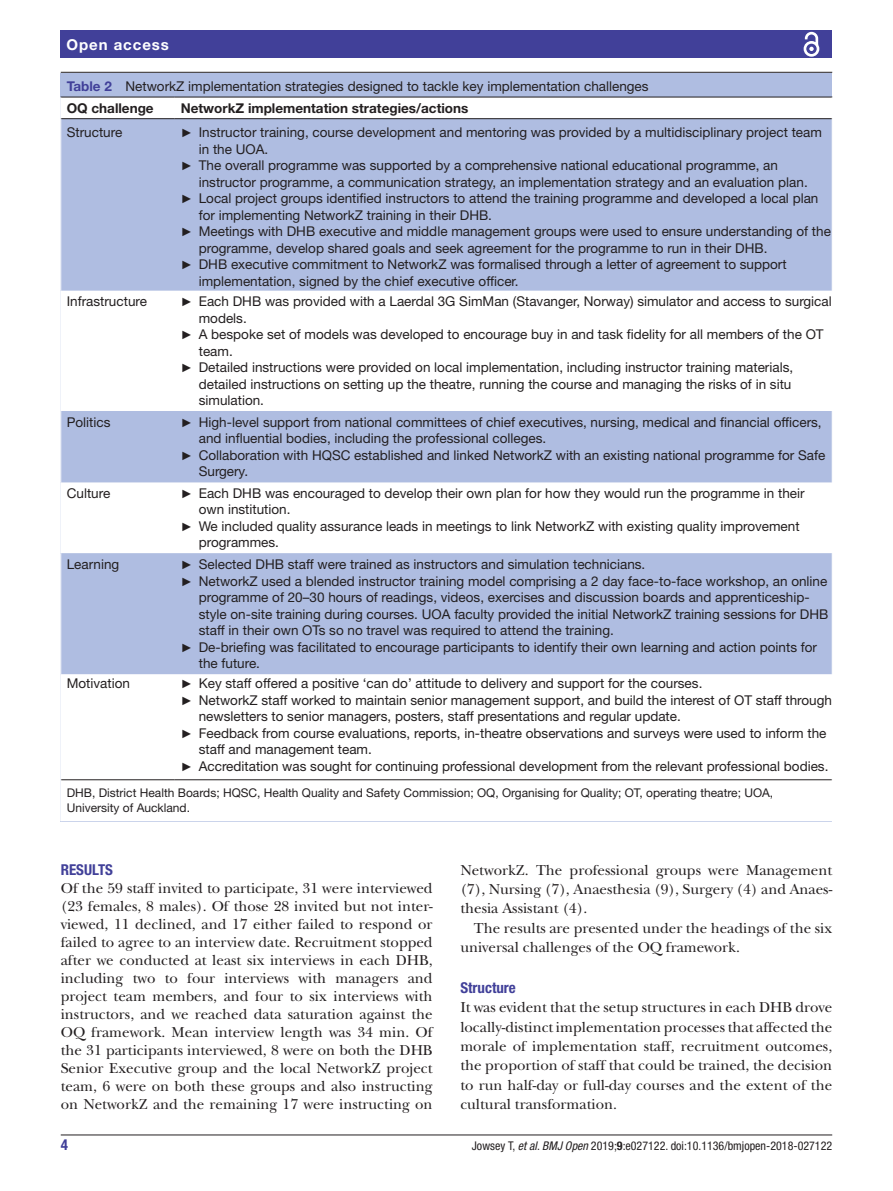
<style>
.page{position:relative;width:893px;height:1191px;background:#fff}
.page>*{position:absolute;margin:0;border:0;box-sizing:border-box;transform-origin:0 0}
.t1{font:15px/18px "New Baskerville";color:#231f20;text-align:justify}
.t2{font:700 condensed 15px "Helvetica Neue LT Std";color:#414099}
.t3{font:700 15px "Helvetica Neue LT Std";letter-spacing:.065em;color:#fff}
.t4{font:13.5px/22px "Helvetica Neue LT Std";color:#231f20}
.t5{font:700 13.5px "Helvetica Neue LT Std";color:#231f20}
.t6{font:12px/15px "Helvetica Neue LT Std";color:#231f20}
.t7{font:condensed 12px "Helvetica Neue LT Std";color:#231f20}
.s1{font-weight:700;color:#414099}
.s2{font-weight:700}
.s3{font-family:"Arial";font-size:12px}
.s4{font-style:italic}
</style>
<div class="page">
<hr style="left:61px;top:1134px;width:771px;height:1px;background:#231f20">
<div style="left:61px;top:31px;width:771px;height:27px;background:#414099"></div>
<svg style="left:803px;top:31px;width:17px;height:26px"></svg>
<div style="left:61px;top:73px;width:771px;height:748px;background:#afbde1"></div>
<hr style="left:61px;top:72px;width:771px;height:1px;background:#231f20">
<div style="left:61px;top:98px;width:771px;height:723px;background:#fff"></div>
<svg style="left:61px;top:119px;width:771px;height:555px"></svg>
<hr style="left:61px;top:97px;width:114px;height:1px;background:#231f20">
<hr style="left:61px;top:118px;width:114px;height:1px;background:#231f20">
<hr style="left:175px;top:97px;width:657px;height:1px;background:#231f20">
<hr style="left:175px;top:118px;width:657px;height:1px;background:#231f20">
<hr style="left:175px;top:779px;width:657px;height:1px;background:#231f20">
<hr style="left:61px;top:779px;width:114px;height:1px;background:#231f20">
<svg style="left:60px;top:97px;width:1px;height:22px"></svg>
<hr style="left:67px;top:811px;width:765px;height:2px;background:#fff">
<p class="t3" style="left:66px;top:35px;width:104px">Open access</p>
<p class="t4" style="left:67px;top:75px;width:583px"><span class="s1">Table 2</span> NetworkZ implementation strategies designed to tackle key implementation challenges<br><span class="s2">OQ challenge</span></p>
<p class="t5" style="left:181px;top:99px;width:289px">NetworkZ implementation strategies/actions</p>
<p class="t4" style="left:67px;top:121px;width:57px">Structure</p>
<p class="t4" style="left:181px;top:121px;width:643px"><span class="s3">►</span> Instructor training, course development and mentoring was provided by a multidisciplinary project team</p>
<p class="t4" style="left:199px;top:138px;width:71px">in the UOA.</p>
<p class="t4" style="left:181px;top:154px;width:599px"><span class="s3">►</span> The overall programme was supported by a comprehensive national educational programme, an</p>
<p class="t4" style="left:199px;top:171px;width:610px">instructor programme, a communication strategy, an implementation strategy and an evaluation plan.</p>
<p class="t4" style="left:181px;top:187px;width:639px"><span class="s3">►</span> Local project groups identified instructors to attend the training programme and developed a local plan</p>
<p class="t4" style="left:199px;top:204px;width:295px">for implementing NetworkZ training in their DHB.</p>
<p class="t4" style="left:181px;top:220px;width:652px"><span class="s3">►</span> Meetings with DHB executive and middle management groups were used to ensure understanding of the</p>
<p class="t4" style="left:199px;top:237px;width:570px">programme, develop shared goals and seek agreement for the programme to run in their DHB.</p>
<p class="t4" style="left:181px;top:253px;width:607px"><span class="s3">►</span> DHB executive commitment to NetworkZ was formalised through a letter of agreement to support</p>
<p class="t4" style="left:199px;top:270px;width:321px">implementation, signed by the chief executive officer.</p>
<p class="t4" style="left:67px;top:290px;width:82px">Infrastructure</p>
<p class="t4" style="left:181px;top:290px;width:652px"><span class="s3">►</span> Each DHB was provided with a Laerdal 3G SimMan (Stavanger, Norway) simulator and access to surgical</p>
<p class="t4" style="left:199px;top:306px;width:50px">models.</p>
<p class="t4" style="left:181px;top:323px;width:644px"><span class="s3">►</span> A bespoke set of models was developed to encourage buy in and task fidelity for all members of the OT</p>
<p class="t4" style="left:199px;top:339px;width:36px">team.</p>
<p class="t4" style="left:181px;top:356px;width:614px"><span class="s3">►</span> Detailed instructions were provided on local implementation, including instructor training materials,</p>
<p class="t4" style="left:199px;top:372px;width:594px">detailed instructions on setting up the theatre, running the course and managing the risks of in situ</p>
<p class="t4" style="left:199px;top:389px;width:67px">simulation.</p>
<p class="t4" style="left:67px;top:411px;width:45px">Politics</p>
<p class="t4" style="left:181px;top:411px;width:642px"><span class="s3">►</span> High-level support from national committees of chief executives, nursing, medical and financial officers,</p>
<p class="t4" style="left:199px;top:427px;width:349px">and influential bodies, including the professional colleges.</p>
<p class="t4" style="left:181px;top:444px;width:646px"><span class="s3">►</span> Collaboration with HQSC established and linked NetworkZ with an existing national programme for Safe</p>
<p class="t4" style="left:199px;top:460px;width:51px">Surgery.</p>
<p class="t4" style="left:67px;top:482px;width:45px">Culture</p>
<p class="t4" style="left:181px;top:482px;width:625px"><span class="s3">►</span> Each DHB was encouraged to develop their own plan for how they would run the programme in their</p>
<p class="t4" style="left:199px;top:498px;width:93px">own institution.</p>
<p class="t4" style="left:181px;top:515px;width:620px"><span class="s3">►</span> We included quality assurance leads in meetings to link NetworkZ with existing quality improvement</p>
<p class="t4" style="left:199px;top:531px;width:82px">programmes.</p>
<p class="t4" style="left:67px;top:553px;width:54px">Learning</p>
<p class="t4" style="left:181px;top:553px;width:466px"><span class="s3">►</span> Selected DHB staff were trained as instructors and simulation technicians.</p>
<p class="t4" style="left:181px;top:569px;width:648px"><span class="s3">►</span> NetworkZ used a blended instructor training model comprising a 2 day face-to-face workshop, an online</p>
<p class="t4" style="left:199px;top:586px;width:612px">programme of 20–30 hours of readings, videos, exercises and discussion boards and apprenticeship-</p>
<p class="t4" style="left:199px;top:602px;width:631px">style on-site training during courses. UOA faculty provided the initial NetworkZ training sessions for DHB</p>
<p class="t4" style="left:199px;top:619px;width:417px">staff in their own OTs so no travel was required to attend the training.</p>
<p class="t4" style="left:181px;top:635px;width:638px"><span class="s3">►</span> De-briefing was facilitated to encourage participants to identify their own learning and action points for</p>
<p class="t4" style="left:199px;top:652px;width:63px">the future.</p>
<p class="t4" style="left:67px;top:672px;width:65px">Motivation</p>
<p class="t4" style="left:181px;top:672px;width:523px"><span class="s3">►</span> Key staff offered a positive ‘can do’ attitude to delivery and support for the courses.</p>
<p class="t4" style="left:181px;top:688px;width:653px"><span class="s3">►</span> NetworkZ staff worked to maintain senior management support, and build the interest of OT staff through</p>
<p class="t4" style="left:199px;top:705px;width:484px">newsletters to senior managers, posters, staff presentations and regular update.</p>
<p class="t4" style="left:181px;top:721px;width:647px"><span class="s3">►</span> Feedback from course evaluations, reports, in-theatre observations and surveys were used to inform the</p>
<p class="t4" style="left:199px;top:738px;width:175px">staff and management team.</p>
<p class="t4" style="left:181px;top:754px;width:649px"><span class="s3">►</span> Accreditation was sought for continuing professional development from the relevant professional bodies.</p>
<p class="t6" style="left:67px;top:785px;width:708px">DHB, District Health Boards; HQSC, Health Quality and Safety Commission; OQ, Organising for Quality; OT, operating theatre; UOA,<br>University of Auckland.</p>
<p class="t2" style="left:61px;top:861px;width:53px">Results</p>
<p class="t1" style="left:61px;top:879px;width:373px">Of the 59 staff invited to participate, 31 were interviewed (23 females, 8 males). Of those 28 invited but not inter&shy;viewed, 11 declined, and 17 either failed to respond or failed to agree to an interview date. Recruitment stopped after we conducted at least six interviews in each DHB, including two to four interviews with managers and project team members, and four to six interviews with instructors, and we reached data saturation against the OQ framework. Mean interview length was 34 min. Of the 31 participants interviewed, 8 were on both the DHB Senior Executive group and the local NetworkZ project team, 6 were on both these groups and also instructing on NetworkZ and the remaining 17 were instructing on</p>
<p class="t1" style="left:460px;top:860px;width:373px;line-height:19.4px">NetworkZ. The professional groups were Management (7), Nursing (7), Anaesthesia (9), Surgery (4) and Anaes&shy;thesia Assistant (4).</p>
<p class="t1" style="left:460px;top:918px;width:373px;line-height:19.4px;text-indent:13px">The results are presented under the headings of the six universal challenges of the OQ framework.</p>
<p class="t2" style="left:460px;top:978px;width:57px">Structure</p>
<p class="t1" style="left:460px;top:998px;width:373px;line-height:19.4px">It was evident that the setup structures in each DHB drove locally-distinct implementation processes that affected the morale of implementation staff, recruitment outcomes, the proportion of staff that could be trained, the decision to run half-day or full-day courses and the extent of the cultural transformation.</p>
<p class="t2" style="left:61px;top:1135px;width:9px">4</p>
<p class="t7" style="left:472px;top:1138px;width:362px">Jowsey T, <span class="s4">et al</span>. <span class="s4">BMJ Open</span> 2019;<span class="s2">9</span>:e027122. doi:10.1136/bmjopen-2018-027122</p>
</div>
